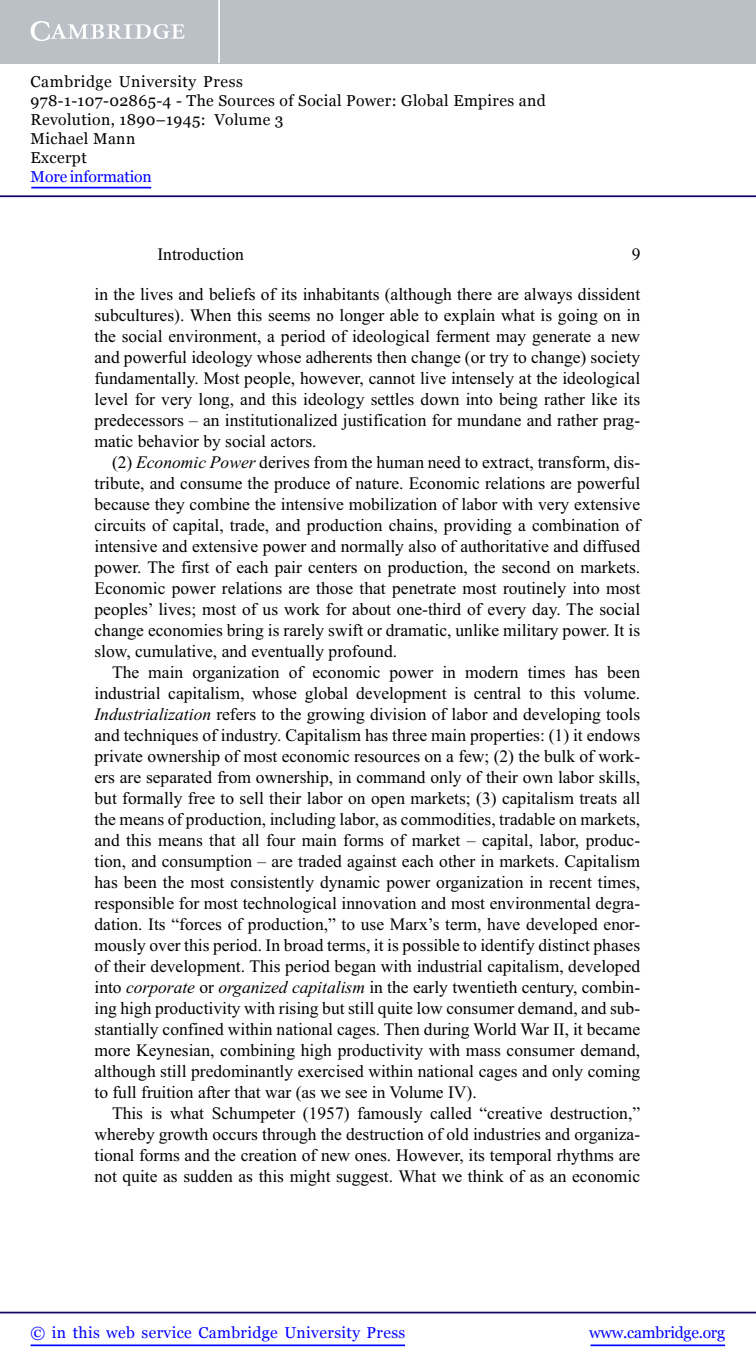
<style>
.page{position:relative;width:756px;height:1371px;background:#fff}
.page>*{position:absolute;margin:0;border:0;box-sizing:border-box;transform-origin:0 0}
.t1{font:17.5px "Times New Roman";color:#000}
.t2{font:15.75px/18.9px "Georgia";letter-spacing:.025em;color:#000}
.t3{font:15.75px "Georgia";letter-spacing:.025em;color:#00f}
.t4{font:15.75px "Georgia";letter-spacing:-.015em;color:#00f}
.t5{font:15.75px "Georgia";letter-spacing:-.01em;color:#00f}
.s1{font-style:italic}
</style>
<div class="page">
<hr style="left:591px;top:1344px;width:134px;height:1px;background:#00f">
<hr style="left:0;top:1311px;width:756px;height:2px;background:#150666">
<hr style="left:31px;top:1344px;width:374px;height:1px;background:#00f">
<div style="left:0;top:0;width:756px;height:63px;background:#bac0c6"></div>
<svg style="left:31px;top:21px;width:154px;height:20px"></svg>
<hr style="left:218px;top:0;width:2px;height:63px;background:#fff">
<hr style="left:0;top:195px;width:756px;height:2px;background:#150666">
<hr style="left:31px;top:187px;width:120px;height:1px;background:#00f">
<p class="t2" style="left:31px;top:72px;width:517px">Cambridge University Press<br>978-1-107-02865-4 - The Sources of Social Power: Global Empires and<br>Revolution, 1890–1945: Volume 3<br>Michael Mann<br>Excerpt</p>
<p class="t5" style="left:31px;top:167px;width:123px">More information</p>
<p class="t1" style="left:158px;top:242px;width:88px">Introduction</p>
<p class="t1" style="left:632px;top:242px;width:10px">9</p>
<p class="t1" style="left:94px;top:282px;width:547px">in the lives and beliefs of its inhabitants (although there are always dissident</p>
<p class="t1" style="left:94px;top:303px;width:547px">subcultures). When this seems no longer able to explain what is going on in</p>
<p class="t1" style="left:94px;top:324px;width:547px">the social environment, a period of ideological ferment may generate a new</p>
<p class="t1" style="left:94px;top:345px;width:547px">and powerful ideology whose adherents then change (or try to change) society</p>
<p class="t1" style="left:94px;top:366px;width:547px">fundamentally. Most people, however, cannot live intensely at the ideological</p>
<p class="t1" style="left:94px;top:387px;width:547px">level for very long, and this ideology settles down into being rather like its</p>
<p class="t1" style="left:94px;top:408px;width:547px">predecessors – an institutionalized justification for mundane and rather prag-</p>
<p class="t1" style="left:94px;top:429px;width:224px">matic behavior by social actors.</p>
<p class="t1" style="left:112px;top:450px;width:530px">(2) <span class="s1">Economic Power</span> derives from the human need to extract, transform, dis-</p>
<p class="t1" style="left:94px;top:471px;width:547px">tribute, and consume the produce of nature. Economic relations are powerful</p>
<p class="t1" style="left:94px;top:492px;width:547px">because they combine the intensive mobilization of labor with very extensive</p>
<p class="t1" style="left:94px;top:513px;width:547px">circuits of capital, trade, and production chains, providing a combination of</p>
<p class="t1" style="left:94px;top:534px;width:547px">intensive and extensive power and normally also of authoritative and diffused</p>
<p class="t1" style="left:94px;top:555px;width:547px">power. The first of each pair centers on production, the second on markets.</p>
<p class="t1" style="left:94px;top:576px;width:547px">Economic power relations are those that penetrate most routinely into most</p>
<p class="t1" style="left:94px;top:597px;width:547px">peoples’ lives; most of us work for about one-third of every day. The social</p>
<p class="t1" style="left:94px;top:618px;width:547px">change economies bring is rarely swift or dramatic, unlike military power. It is</p>
<p class="t1" style="left:94px;top:639px;width:304px">slow, cumulative, and eventually profound.</p>
<p class="t1" style="left:112px;top:660px;width:530px">The main organization of economic power in modern times has been</p>
<p class="t1" style="left:94px;top:681px;width:547px">industrial capitalism, whose global development is central to this volume.</p>
<p class="t1" style="left:94px;top:702px;width:547px"><span class="s1">Industrialization</span> refers to the growing division of labor and developing tools</p>
<p class="t1" style="left:94px;top:723px;width:547px">and techniques of industry. Capitalism has three main properties: (1) it endows</p>
<p class="t1" style="left:94px;top:744px;width:547px">private ownership of most economic resources on a few; (2) the bulk of work-</p>
<p class="t1" style="left:94px;top:765px;width:547px">ers are separated from ownership, in command only of their own labor skills,</p>
<p class="t1" style="left:94px;top:786px;width:547px">but formally free to sell their labor on open markets; (3) capitalism treats all</p>
<p class="t1" style="left:94px;top:807px;width:547px">the means of production, including labor, as commodities, tradable on markets,</p>
<p class="t1" style="left:94px;top:828px;width:547px">and this means that all four main forms of market – capital, labor, produc-</p>
<p class="t1" style="left:94px;top:849px;width:547px">tion, and consumption – are traded against each other in markets. Capitalism</p>
<p class="t1" style="left:94px;top:870px;width:547px">has been the most consistently dynamic power organization in recent times,</p>
<p class="t1" style="left:94px;top:891px;width:547px">responsible for most technological innovation and most environmental degra-</p>
<p class="t1" style="left:94px;top:912px;width:547px">dation. Its “forces of production,” to use Marx’s term, have developed enor-</p>
<p class="t1" style="left:94px;top:933px;width:547px">mously over this period. In broad terms, it is possible to identify distinct phases</p>
<p class="t1" style="left:94px;top:954px;width:547px">of their development. This period began with industrial capitalism, developed</p>
<p class="t1" style="left:94px;top:975px;width:547px">into <span class="s1">corporate</span> or <span class="s1">organized capitalism</span> in the early twentieth century, combin-</p>
<p class="t1" style="left:94px;top:996px;width:547px">ing high productivity with rising but still quite low consumer demand, and sub-</p>
<p class="t1" style="left:94px;top:1017px;width:547px">stantially confined within national cages. Then during World War II, it became</p>
<p class="t1" style="left:94px;top:1038px;width:547px">more Keynesian, combining high productivity with mass consumer demand,</p>
<p class="t1" style="left:94px;top:1059px;width:547px">although still predominantly exercised within national cages and only coming</p>
<p class="t1" style="left:94px;top:1080px;width:384px">to full fruition after that war (as we see in Volume IV).</p>
<p class="t1" style="left:112px;top:1101px;width:530px">This is what Schumpeter (1957) famously called “creative destruction,”</p>
<p class="t1" style="left:94px;top:1122px;width:547px">whereby growth occurs through the destruction of old industries and organiza-</p>
<p class="t1" style="left:94px;top:1143px;width:547px">tional forms and the creation of new ones. However, its temporal rhythms are</p>
<p class="t1" style="left:94px;top:1164px;width:547px">not quite as sudden as this might suggest. What we think of as an economic</p>
<p class="t3" style="left:31px;top:1323px;width:376px">© in this web service Cambridge University Press</p>
<p class="t4" style="left:589px;top:1323px;width:137px">www.cambridge.org</p>
</div>
